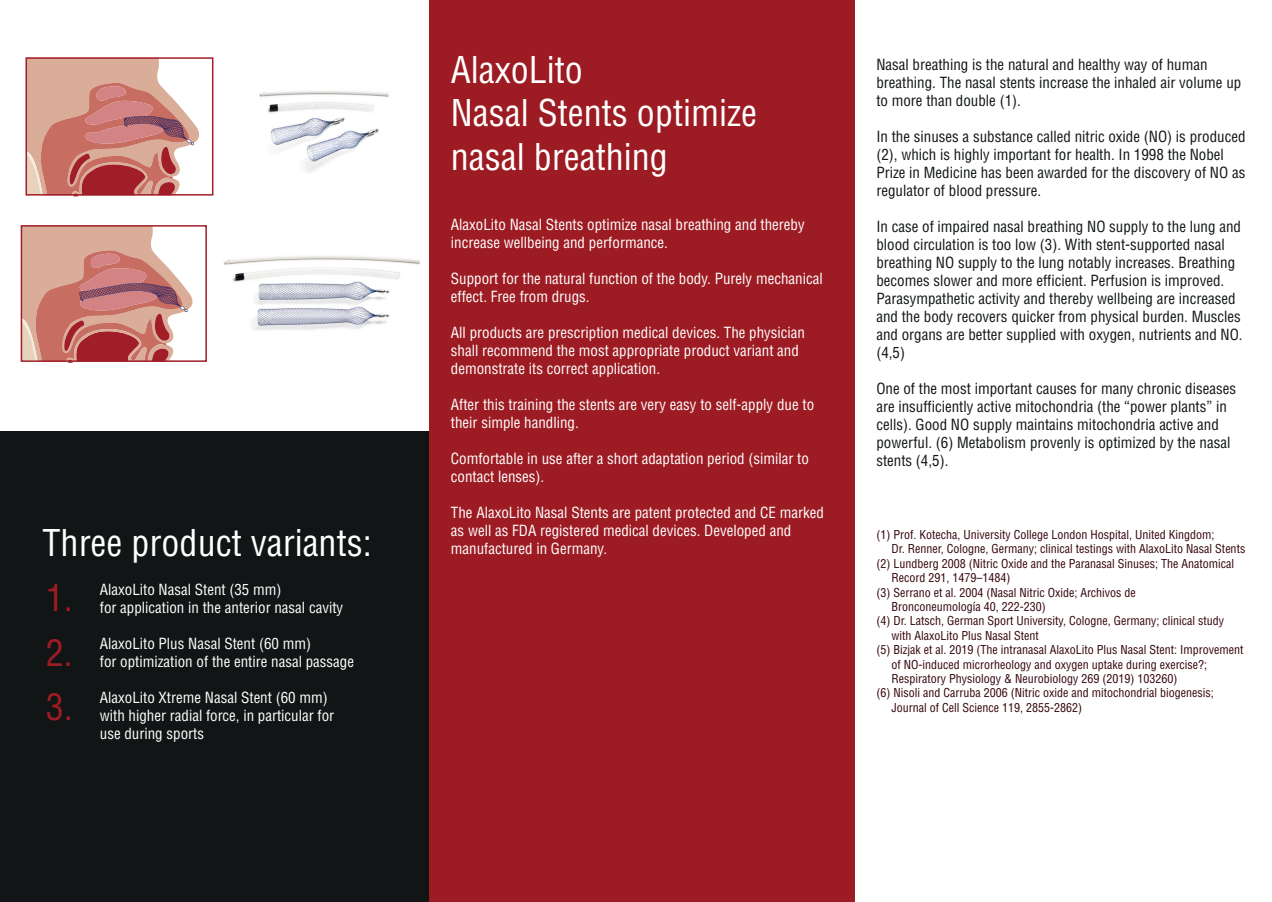
<style>
.page{position:relative;width:1272px;height:902px;background:#fff}
.page>*{position:absolute;margin:0;border:0;box-sizing:border-box;transform-origin:0 0}
.t1{font:condensed 36px/43.2px "Helvetica LT Std";color:#fff}
.t2{font:condensed 36px/54.6px "Helvetica LT Std";color:#9d1c23;text-align:justify}
.t3{font:condensed 15px/18px "Helvetica LT Std";color:#111515}
.t4{font:condensed 15px/18px "Helvetica LT Std";color:#fff}
.t5{font:condensed 12px "Helvetica LT Std";color:#34040b}
</style>
<div class="page">
<div style="left:0;top:431px;width:429px;height:470px;background:#111515"></div>
<svg style="left:24px;top:228px;width:169px;height:135px;background:#d1968d"></svg>
<div style="left:21px;top:225px;width:186px;height:137px;border:2px solid #a11e28"></div>
<svg style="left:26px;top:60px;width:175px;height:136px;background:#d2968d"></svg>
<div style="left:26px;top:57px;width:187px;height:138px;border:2px solid #a11e28"></div>
<img style="left:223px;top:256px;width:197px;height:74px">
<img style="left:259px;top:91px;width:130px;height:81px">
<div style="left:429px;top:0;width:426px;height:901px;background:#9d1c23"></div>
<h1 class="t1" style="left:43px;top:521px;width:330px">Three product variants:</h1>
<h1 class="t2" style="left:46px;top:570px;width:28px">1.<br>2.<br>3.</h1>
<p class="t4" style="left:100px;top:580px;width:245px">AlaxoLito Nasal Stent (35 mm)<br>for application in the anterior nasal cavity</p>
<p class="t4" style="left:100px;top:634px;width:256px">AlaxoLito Plus Nasal Stent (60 mm)<br>for optimization of the entire nasal passage</p>
<p class="t4" style="left:100px;top:688px;width:236px">AlaxoLito Xtreme Nasal Stent (60 mm) with higher radial force, in particular for use during sports</p>
<h1 class="t1" style="left:451px;top:48px;width:307px">AlaxoLito<br>Nasal Stents optimize nasal breathing</h1>
<p class="t4" style="left:451px;top:215px;width:355px">AlaxoLito Nasal Stents optimize nasal breathing and thereby increase wellbeing and performance.</p>
<p class="t4" style="left:451px;top:269px;width:373px">Support for the natural function of the body. Purely mechanical effect. Free from drugs.</p>
<p class="t4" style="left:451px;top:323px;width:356px">All products are prescription medical devices. The physician shall recommend the most appropriate product variant and demonstrate its correct application.</p>
<p class="t4" style="left:451px;top:395px;width:365px">After this training the stents are very easy to self-apply due to their simple handling.</p>
<p class="t4" style="left:451px;top:449px;width:359px">Comfortable in use after a short adaptation period (similar to contact lenses).</p>
<p class="t4" style="left:451px;top:503px;width:374px">The AlaxoLito Nasal Stents are patent protected and CE marked as well as FDA registered medical devices. Developed and manufactured in Germany.</p>
<p class="t3" style="left:876px;top:55px;width:366px">Nasal breathing is the natural and healthy way of human breathing. The nasal stents increase the inhaled air volume up to more than double (1).</p>
<p class="t3" style="left:876px;top:127px;width:371px">In the sinuses a substance called nitric oxide (NO) is produced (2), which is highly important for health. In 1998 the Nobel Prize in Medicine has been awarded for the discovery of NO as regulator of blood pressure.</p>
<p class="t3" style="left:876px;top:217px;width:368px">In case of impaired nasal breathing NO supply to the lung and blood circulation is too low (3). With stent-supported nasal breathing NO supply to the lung notably increases. Breathing becomes slower and more efficient. Perfusion is improved.<br>Parasympathetic activity and thereby wellbeing are increased and the body recovers quicker from physical burden. Muscles and organs are better supplied with oxygen, nutrients and NO. (4,5)</p>
<p class="t3" style="left:876px;top:379px;width:361px">One of the most important causes for many chronic diseases are insufficiently active mitochondria (the “power plants” in cells). Good NO supply maintains mitochondria active and powerful. (6) Metabolism provenly is optimized by the nasal stents (4,5).</p>
<p class="t5" style="left:876px;top:527px;width:339px">(1) Prof. Kotecha, University College London Hospital, United Kingdom;</p>
<p class="t5" style="left:891px;top:541px;width:355px">Dr. Renner, Cologne, Germany; clinical testings with AlaxoLito Nasal Stents</p>
<p class="t5" style="left:876px;top:555px;width:359px">(2) Lundberg 2008 (Nitric Oxide and the Paranasal Sinuses; The Anatomical</p>
<p class="t5" style="left:891px;top:570px;width:120px">Record 291, 1479–1484)</p>
<p class="t5" style="left:876px;top:584px;width:261px">(3) Serrano et al. 2004 (Nasal Nitric Oxide; Archivos de</p>
<p class="t5" style="left:891px;top:599px;width:156px">Bronconeumología 40, 222-230)</p>
<p class="t5" style="left:876px;top:613px;width:349px">(4) Dr. Latsch, German Sport University, Cologne, Germany; clinical study</p>
<p class="t5" style="left:891px;top:627px;width:149px">with AlaxoLito Plus Nasal Stent</p>
<p class="t5" style="left:876px;top:642px;width:368px">(5) Bizjak et al. 2019 (The intranasal AlaxoLito Plus Nasal Stent: Improvement</p>
<p class="t5" style="left:891px;top:656px;width:317px">of NO-induced microrheology and oxygen uptake during exercise?;</p>
<p class="t5" style="left:891px;top:671px;width:288px">Respiratory Physiology &amp; Neurobiology 269 (2019) 103260)</p>
<p class="t5" style="left:876px;top:685px;width:339px">(6) Nisoli and Carruba 2006 (Nitric oxide and mitochondrial biogenesis;</p>
<p class="t5" style="left:891px;top:699px;width:192px">Journal of Cell Science 119, 2855-2862)</p>
</div>
